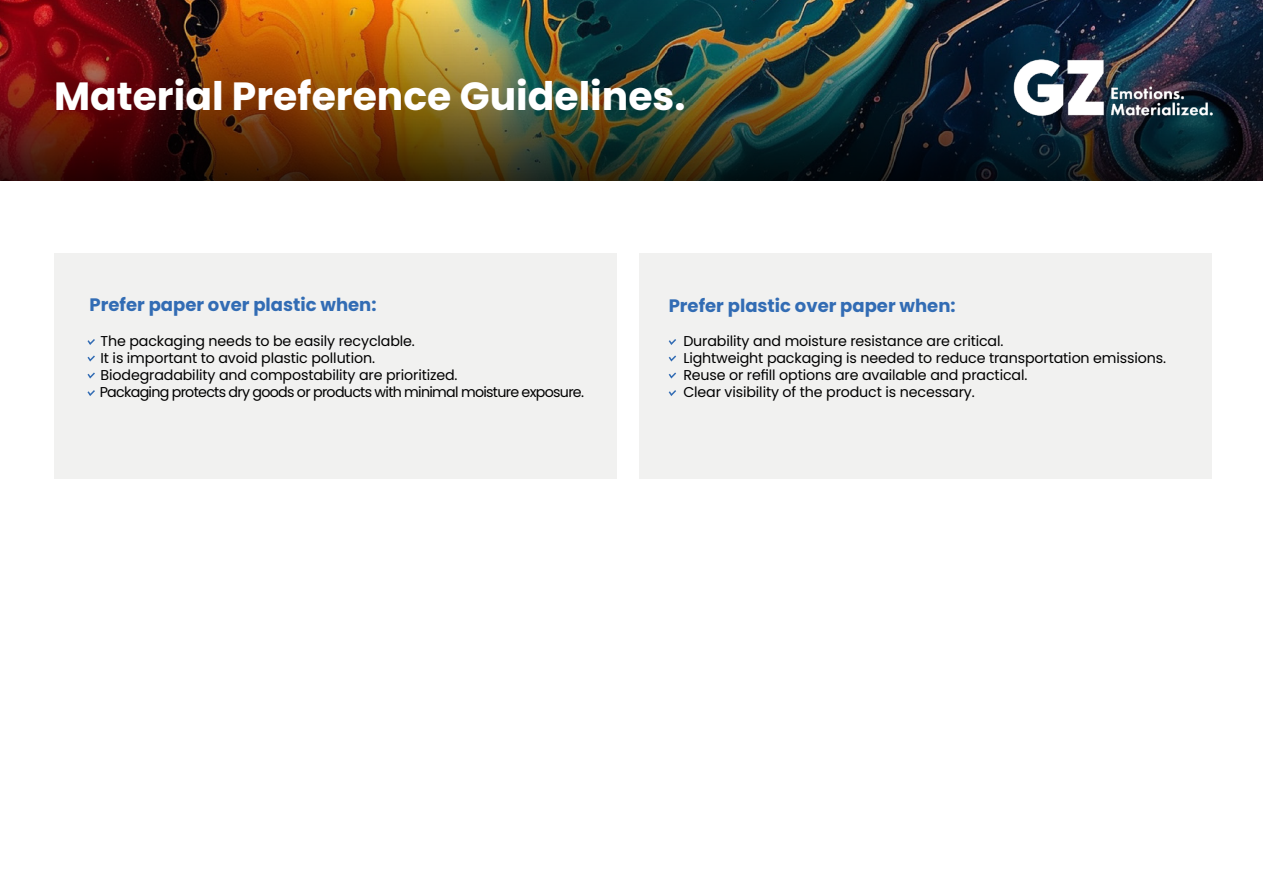
<style>
.page{position:relative;width:1263px;height:893px;background:#fff}
.page>*{position:absolute;margin:0;border:0;box-sizing:border-box;transform-origin:0 0}
.t1{font:700 39.3px "Poppins";color:#fff}
.t2{font:700 18px "Poppins";color:#326cb4}
.t3{font:14.25px/17.1px "Poppins";letter-spacing:-.01em;color:#000}
</style>
<div class="page">
<div style="left:54px;top:253px;width:563px;height:225px;background:#f1f1f0"></div>
<img style="left:0;top:0;width:1263px;height:181px">
<div style="left:639px;top:253px;width:572px;height:225px;background:#f1f1f0"></div>
<svg style="left:87px;top:339px;width:8px;height:6px"></svg>
<svg style="left:87px;top:355px;width:8px;height:7px"></svg>
<svg style="left:87px;top:372px;width:8px;height:7px"></svg>
<svg style="left:87px;top:390px;width:8px;height:6px"></svg>
<svg style="left:668px;top:339px;width:8px;height:6px"></svg>
<svg style="left:668px;top:355px;width:8px;height:7px"></svg>
<svg style="left:668px;top:372px;width:8px;height:7px"></svg>
<svg style="left:668px;top:390px;width:8px;height:6px"></svg>
<img style="left:999px;top:52px;width:215px;height:77px">
<h1 class="t1" style="left:54px;top:73px;width:633px">Material Preference Guidelines.</h1>
<p class="t2" style="left:90px;top:294px;width:288px">Prefer paper over plastic when:</p>
<p class="t3" style="left:100px;top:332px;width:486px">The packaging needs to be easily recyclable.<br>It is important to avoid plastic pollution.<br>Biodegradability and compostability are prioritized.<br>Packaging protects dry goods or products with minimal moisture exposure.</p>
<p class="t2" style="left:669px;top:294px;width:288px">Prefer plastic over paper when:</p>
<p class="t3" style="left:683px;top:333px;width:484px">Durability and moisture resistance are critical.<br>Lightweight packaging is needed to reduce transportation emissions.<br>Reuse or refill options are available and practical.<br>Clear visibility of the product is necessary.</p>
</div>
